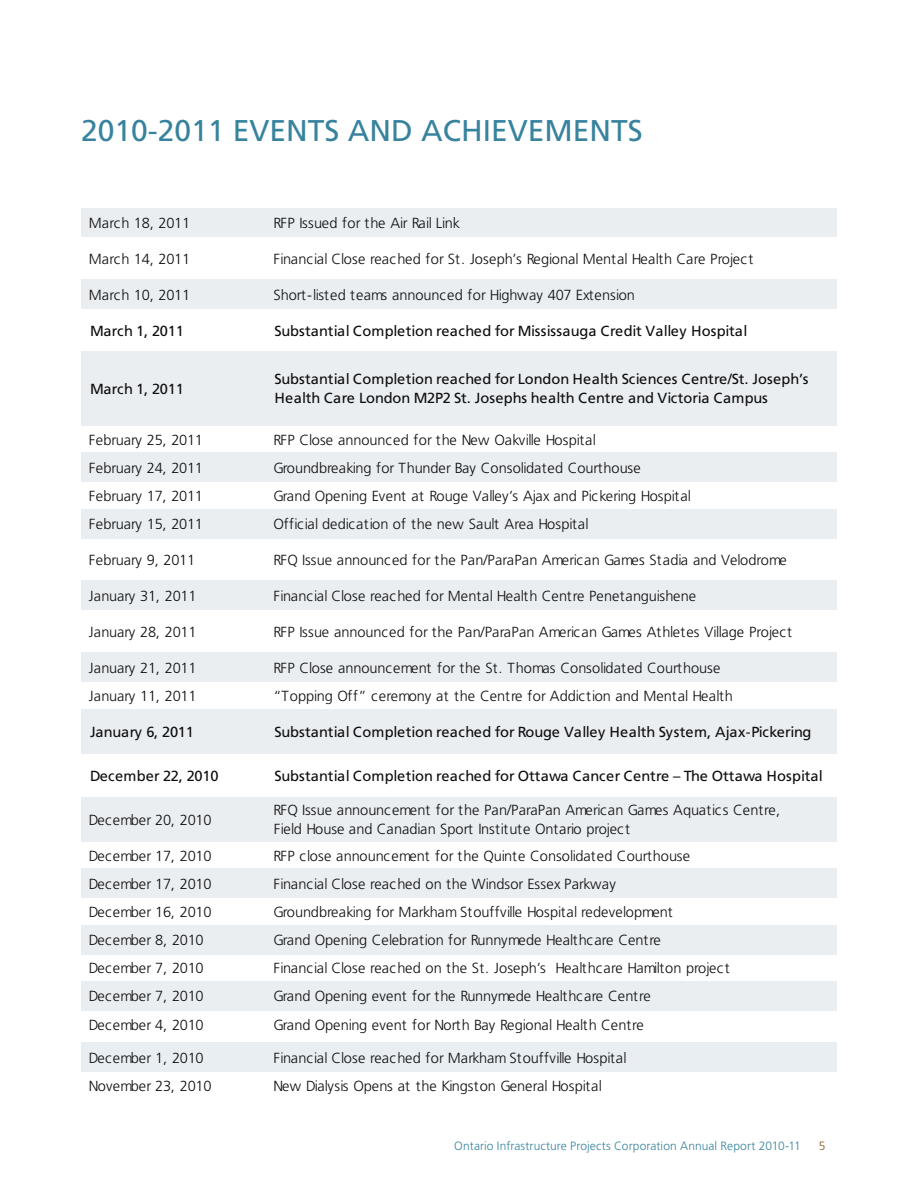
<style>
.page{position:relative;width:918px;height:1188px;background:#fff}
.page>*{position:absolute;margin:0;border:0;box-sizing:border-box;transform-origin:0 0}
.t1{font:30px "Frutiger";color:#37839e}
.t2{font:300 14.55px/19px "Frutiger";letter-spacing:-.005em;color:#0d0d0e}
.t3{font:14.55px/19px "Frutiger";letter-spacing:.005em;color:#0d0d0e}
.t4{font:14.55px "Frutiger";letter-spacing:-.02em;color:#0d0d0e}
.t5{font:300 12px "Frutiger";letter-spacing:.01em;color:#37839e}
.t6{font:300 12px "Frutiger";color:#875824}
</style>
<div class="page">
<div style="left:81px;top:209px;width:756px;height:28px;background:#eaeef1"></div>
<div style="left:81px;top:279px;width:756px;height:30px;background:#eaeef1"></div>
<div style="left:81px;top:351px;width:756px;height:75px;background:#eaeef1"></div>
<div style="left:81px;top:453px;width:756px;height:29px;background:#eaeef1"></div>
<div style="left:81px;top:509px;width:756px;height:29px;background:#eaeef1"></div>
<div style="left:81px;top:581px;width:756px;height:29px;background:#eaeef1"></div>
<div style="left:81px;top:653px;width:756px;height:29px;background:#eaeef1"></div>
<div style="left:81px;top:709px;width:756px;height:45px;background:#eaeef1"></div>
<div style="left:81px;top:797px;width:756px;height:45px;background:#eaeef1"></div>
<div style="left:81px;top:869px;width:756px;height:29px;background:#eaeef1"></div>
<div style="left:81px;top:925px;width:756px;height:29px;background:#eaeef1"></div>
<div style="left:81px;top:981px;width:756px;height:29px;background:#eaeef1"></div>
<div style="left:81px;top:1042px;width:756px;height:30px;background:#e8eef2"></div>
<h1 class="t1" style="left:81px;top:113px;width:563px">2010-2011 EVENTS AND ACHIEVEMENTS</h1>
<p class="t2" style="left:89px;top:213px;width:103px">March 18, 2011</p>
<p class="t2" style="left:273px;top:213px;width:188px">RFP Issued for the Air Rail Link</p>
<p class="t2" style="left:89px;top:249px;width:103px">March 14, 2011</p>
<p class="t2" style="left:273px;top:249px;width:481px">Financial Close reached for St. Joseph’s Regional Mental Health Care Project</p>
<p class="t2" style="left:89px;top:285px;width:103px">March 10, 2011</p>
<p class="t2" style="left:273px;top:285px;width:363px">Short-listed teams announced for Highway 407 Extension</p>
<p class="t4" style="left:90px;top:322px;width:95px">March 1, 2011</p>
<p class="t3" style="left:274px;top:321px;width:474px">Substantial Completion reached for Mississauga Credit Valley Hospital</p>
<p class="t4" style="left:90px;top:381px;width:95px">March 1, 2011</p>
<p class="t3" style="left:274px;top:370px;width:536px">Substantial Completion reached for London Health Sciences Centre/St. Joseph’s<br>Health Care London M2P2 St. Josephs health Centre and Victoria Campus</p>
<p class="t2" style="left:89px;top:430px;width:116px">February 25, 2011</p>
<p class="t2" style="left:273px;top:430px;width:324px">RFP Close announced for the New Oakville Hospital</p>
<p class="t2" style="left:89px;top:459px;width:116px">February 24, 2011</p>
<p class="t2" style="left:273px;top:459px;width:369px">Groundbreaking for Thunder Bay Consolidated Courthouse</p>
<p class="t2" style="left:89px;top:487px;width:116px">February 17, 2011</p>
<p class="t2" style="left:273px;top:487px;width:419px">Grand Opening Event at Rouge Valley’s Ajax and Pickering Hospital</p>
<p class="t2" style="left:89px;top:515px;width:116px">February 15, 2011</p>
<p class="t2" style="left:273px;top:515px;width:317px">Official dedication of the new Sault Area Hospital</p>
<p class="t2" style="left:89px;top:551px;width:108px">February 9, 2011</p>
<p class="t2" style="left:273px;top:551px;width:515px">RFQ Issue announced for the Pan/ParaPan American Games Stadia and Velodrome</p>
<p class="t2" style="left:89px;top:587px;width:109px">January 31, 2011</p>
<p class="t2" style="left:273px;top:587px;width:424px">Financial Close reached for Mental Health Centre Penetanguishene</p>
<p class="t2" style="left:89px;top:623px;width:109px">January 28, 2011</p>
<p class="t2" style="left:273px;top:623px;width:520px">RFP Issue announced for the Pan/ParaPan American Games Athletes Village Project</p>
<p class="t2" style="left:89px;top:659px;width:109px">January 21, 2011</p>
<p class="t2" style="left:273px;top:659px;width:449px">RFP Close announcement for the St. Thomas Consolidated Courthouse</p>
<p class="t2" style="left:89px;top:687px;width:109px">January 11, 2011</p>
<p class="t2" style="left:273px;top:687px;width:461px">“Topping Off” ceremony at the Centre for Addiction and Mental Health</p>
<p class="t4" style="left:90px;top:724px;width:105px">January 6, 2011</p>
<p class="t3" style="left:274px;top:723px;width:539px">Substantial Completion reached for Rouge Valley Health System, Ajax-Pickering</p>
<p class="t3" style="left:90px;top:767px;width:130px">December 22, 2010</p>
<p class="t3" style="left:274px;top:767px;width:550px">Substantial Completion reached for Ottawa Cancer Centre – The Ottawa Hospital</p>
<p class="t2" style="left:89px;top:811px;width:124px">December 20, 2010</p>
<p class="t2" style="left:273px;top:800px;width:508px">RFQ Issue announcement for the Pan/ParaPan American Games Aquatics Centre,<br>Field House and Canadian Sport Institute Ontario project</p>
<p class="t2" style="left:89px;top:847px;width:124px">December 17, 2010</p>
<p class="t2" style="left:273px;top:847px;width:418px">RFP close announcement for the Quinte Consolidated Courthouse</p>
<p class="t2" style="left:89px;top:875px;width:124px">December 17, 2010</p>
<p class="t2" style="left:273px;top:875px;width:344px">Financial Close reached on the Windsor Essex Parkway</p>
<p class="t2" style="left:89px;top:903px;width:124px">December 16, 2010</p>
<p class="t2" style="left:273px;top:903px;width:401px">Groundbreaking for Markham Stouffville Hospital redevelopment</p>
<p class="t2" style="left:89px;top:931px;width:116px">December 8, 2010</p>
<p class="t2" style="left:273px;top:931px;width:389px">Grand Opening Celebration for Runnymede Healthcare Centre</p>
<p class="t2" style="left:89px;top:959px;width:116px">December 7, 2010</p>
<p class="t2" style="left:273px;top:959px;width:458px">Financial Close reached on the St. Joseph’s Healthcare Hamilton project</p>
<p class="t2" style="left:89px;top:987px;width:116px">December 7, 2010</p>
<p class="t2" style="left:273px;top:987px;width:379px">Grand Opening event for the Runnymede Healthcare Centre</p>
<p class="t2" style="left:89px;top:1015px;width:116px">December 4, 2010</p>
<p class="t2" style="left:273px;top:1015px;width:372px">Grand Opening event for North Bay Regional Health Centre</p>
<p class="t2" style="left:89px;top:1048px;width:116px">December 1, 2010</p>
<p class="t2" style="left:273px;top:1048px;width:355px">Financial Close reached for Markham Stouffville Hospital</p>
<p class="t2" style="left:89px;top:1077px;width:124px">November 23, 2010</p>
<p class="t2" style="left:273px;top:1077px;width:330px">New Dialysis Opens at the Kingston General Hospital</p>
<p class="t5" style="left:454px;top:1139px;width:348px">Ontario Infrastructure Projects Corporation Annual Report 2010-11</p>
<p class="t6" style="left:819px;top:1139px;width:8px">5</p>
</div>
